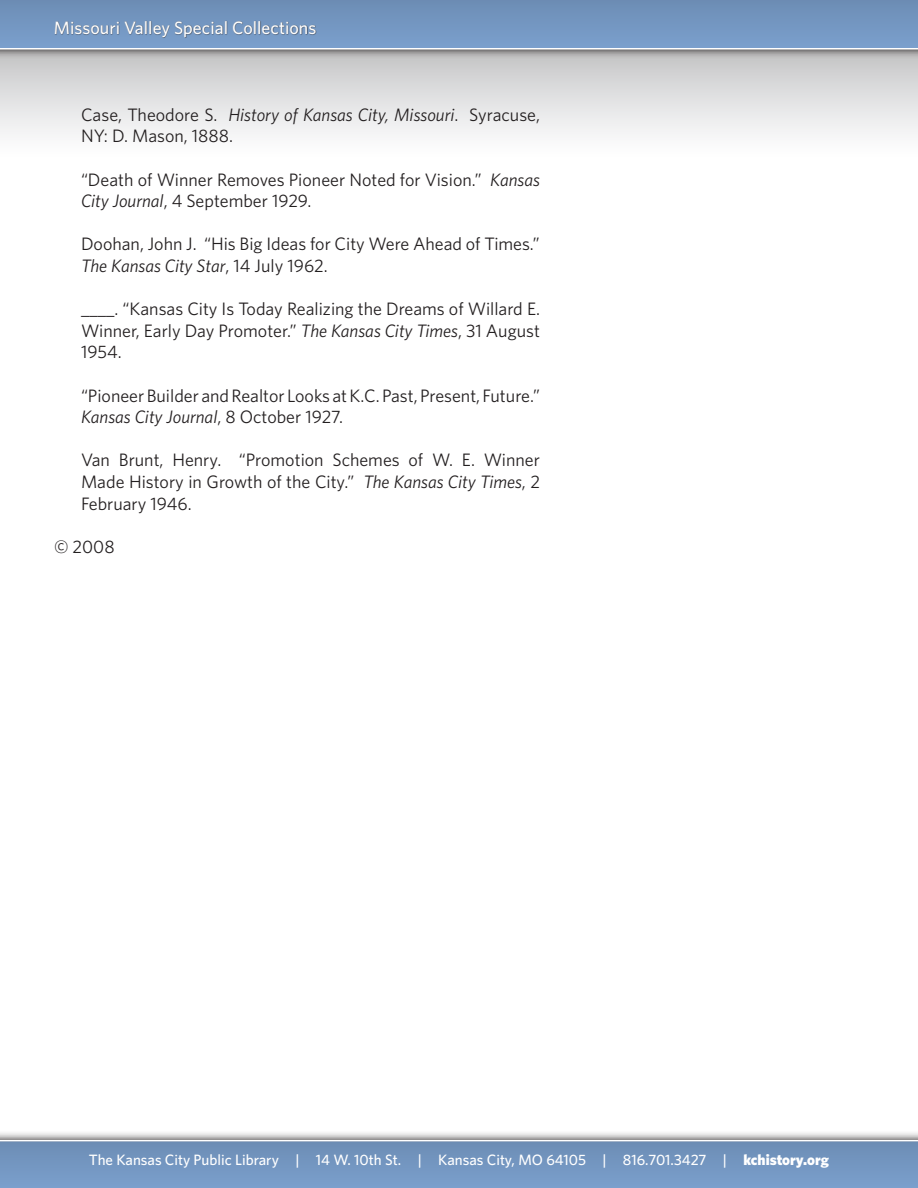
<style>
.page{position:relative;width:918px;height:1188px;background:#fff}
.page>*{position:absolute;margin:0;border:0;box-sizing:border-box;transform-origin:0 0}
.t1{font:18px/21.6px "Whitney";color:#231f20}
.t2{font:500 18px "Whitney";color:#fff}
.t3{font:500 15px "Whitney";color:#fff}
.s1{font-style:italic}
.s2{font-weight:900}
</style>
<div class="page">
<div style="left:0;top:50px;width:918px;height:108px;background:linear-gradient(to bottom,#c5c5c6,#fff)"></div>
<div style="left:0;top:0;width:918px;height:60px;background:#231f20;opacity:.75"></div>
<div style="left:0;top:0;width:918px;height:48px;background:linear-gradient(to bottom,#6c8db4,#7b9fcc)"></div>
<div style="left:52px;top:16px;width:544px;height:42px;background:#231f20;opacity:.75"></div>
<div style="left:0;top:1130px;width:918px;height:58px;background:#231f20;opacity:.75"></div>
<svg style="left:0;top:1140px;width:918px;height:2px"></svg>
<div style="left:0;top:1142px;width:918px;height:46px;background:#7396c1"></div>
<p class="t2" style="left:54px;top:17px;width:264px">Missouri Valley Special Collections</p>
<p class="t1" style="left:81px;top:103px;width:461px">Case, Theodore S. <span class="s1">History of Kansas City, Missouri</span>. Syracuse,<br>NY: D. Mason, 1888.</p>
<p class="t1" style="left:81px;top:168px;width:461px">“Death of Winner Removes Pioneer Noted for Vision.” <span class="s1">Kansas<br>City Journal</span>, 4 September 1929.</p>
<p class="t1" style="left:81px;top:233px;width:460px">Doohan, John J. “His Big Ideas for City Were Ahead of Times.”<br><span class="s1">The Kansas City Star</span>, 14 July 1962.</p>
<p class="t1" style="left:81px;top:298px;width:461px;text-align:justify">____. “Kansas City Is Today Realizing the Dreams of Willard E.<br>Winner, Early Day Promoter.” <span class="s1">The Kansas City Times</span>, 31 August 1954.</p>
<p class="t1" style="left:81px;top:384px;width:460px">“Pioneer Builder and Realtor Looks at K.C. Past, Present, Future.”<br><span class="s1">Kansas City Journal</span>, 8 October 1927.</p>
<p class="t1" style="left:81px;top:449px;width:461px;text-align:justify">Van Brunt, Henry. “Promotion Schemes of W. E. Winner Made History in Growth of the City.” <span class="s1">The Kansas City Times</span>, 2<br>February 1946.</p>
<p class="t1" style="left:54px;top:535px;width:62px">© 2008</p>
<p class="t3" style="left:89px;top:1151px;width:742px">The Kansas City Public Library | 14 W. 10th St. | Kansas City, MO 64105 | 816.701.3427 | <span class="s2">kchistory.org</span></p>
</div>
